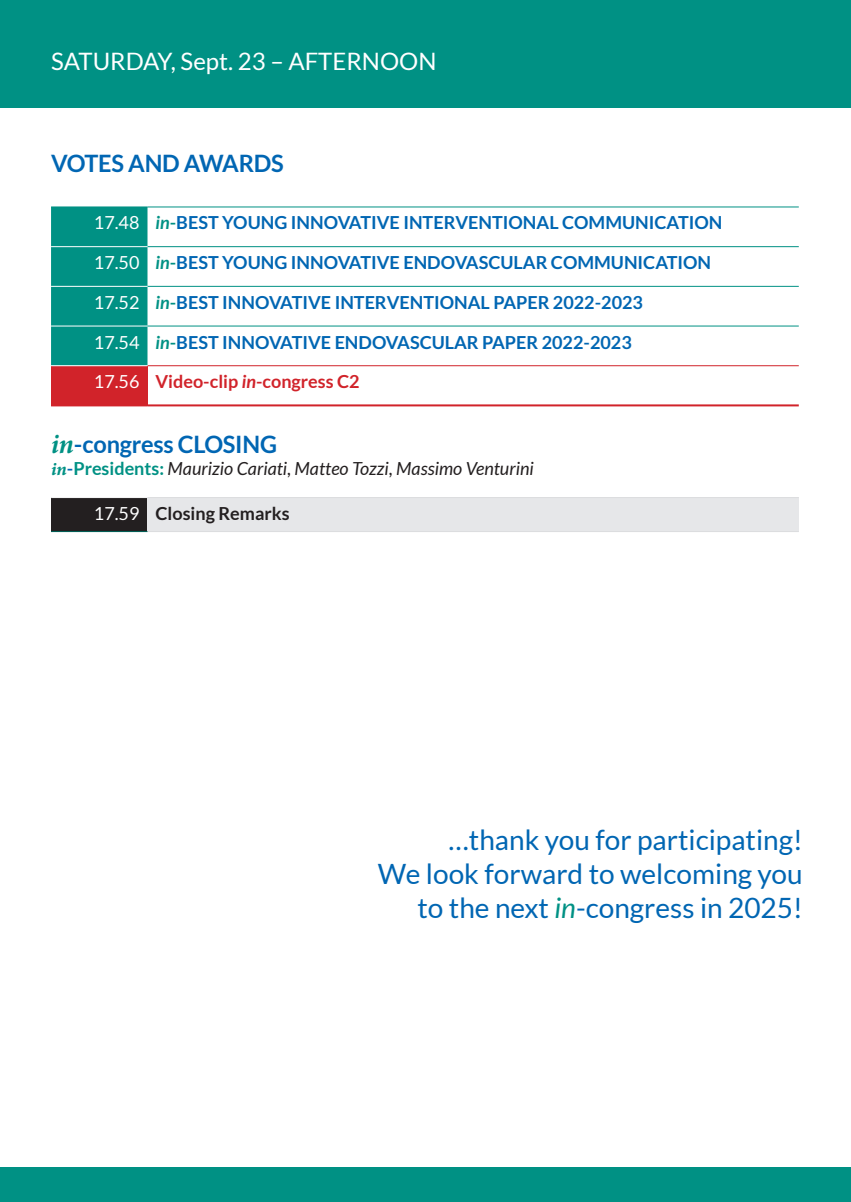
<style>
.page{position:relative;width:851px;height:1202px;background:#fff}
.page>*{position:absolute;margin:0;border:0;box-sizing:border-box;transform-origin:0 0}
.t1{font:28px/34px "Lato";color:#0166b3;text-align:right}
.t2{font:700 24px "Lato";letter-spacing:-.01em;color:#0166b3}
.t3{font:24px "Lato";color:#fff}
.t4{font:700 18px "Lato";color:#0166b3}
.t5{font:italic 18px "Lato";color:#231f20}
.t6{font:700 18px "Lato";color:#d1232a}
.t7{font:700 18px "Lato";color:#231f20}
.s1{font-weight:400;color:#fff}
.s2{font-style:italic;color:#009184}
.s3{color:#009184}
.s4{font-style:italic}
.s5{font-family:"Minion Variable Concept";font-weight:400;font-style:italic;font-size:28px;color:#009184}
.s6{font-family:"Minion Variable Concept";color:#009184}
.s7{font-weight:700;font-style:normal;color:#0166b3}
.s8{font-weight:700;font-style:normal;color:#009184}
</style>
<div class="page">
<div style="left:845px;top:0;width:5px;height:108px;background:#009184"></div>
<div style="left:0;top:0;width:845px;height:108px;background:#009184"></div>
<div style="left:51px;top:498px;width:96px;height:34px;background:#231f20"></div>
<div style="left:147px;top:498px;width:651px;height:34px;background:#e6e7e9"></div>
<hr style="left:147px;top:531px;width:651px;height:1px;background:#dcdddf">
<hr style="left:147px;top:497px;width:651px;height:1px;background:#dcdddf">
<hr style="left:51px;top:531px;width:96px;height:1px;background:#006259">
<div style="left:51px;top:207px;width:96px;height:158px;background:#009184"></div>
<div style="left:51px;top:366px;width:96px;height:39px;background:#d1232a"></div>
<hr style="left:51px;top:206px;width:96px;height:1px;background:#009184">
<hr style="left:147px;top:206px;width:651px;height:1px;background:#009184">
<hr style="left:147px;top:246px;width:651px;height:1px;background:#009184">
<hr style="left:147px;top:286px;width:651px;height:1px;background:#009184">
<hr style="left:147px;top:326px;width:651px;height:1px;background:#009184">
<hr style="left:51px;top:246px;width:96px;height:1px;background:#fff">
<hr style="left:51px;top:286px;width:96px;height:1px;background:#fff">
<hr style="left:51px;top:326px;width:96px;height:1px;background:#fff">
<hr style="left:147px;top:365px;width:651px;height:1px;background:#d1232a">
<hr style="left:147px;top:404px;width:651px;height:2px;background:#d1232a">
<hr style="left:51px;top:404px;width:96px;height:2px;background:#d1232a">
<div style="left:0;top:1168px;width:845px;height:34px;background:#009184"></div>
<div style="left:845px;top:1168px;width:5px;height:34px;background:#009184"></div>
<h2 class="t3" style="left:51px;top:48px;width:387px">SATURDAY, Sept. 23 – AFTERNOON</h2>
<h2 class="t2" style="left:51px;top:149px;width:234px">VOTES AND AWARDS</h2>
<p class="t4" style="left:94px;top:213px;width:630px"><span class="s1">17.48</span> <span class="s2">in</span><span class="s3">-</span>BEST YOUNG INNOVATIVE INTERVENTIONAL COMMUNICATION</p>
<p class="t4" style="left:94px;top:252px;width:618px"><span class="s1">17.50</span> <span class="s2">in</span><span class="s3">-</span>BEST YOUNG INNOVATIVE ENDOVASCULAR COMMUNICATION</p>
<p class="t4" style="left:94px;top:292px;width:550px"><span class="s1">17.52</span> <span class="s2">in</span><span class="s3">-</span>BEST INNOVATIVE INTERVENTIONAL PAPER 2022-2023</p>
<p class="t4" style="left:94px;top:332px;width:539px"><span class="s1">17.54</span> <span class="s2">in</span><span class="s3">-</span>BEST INNOVATIVE ENDOVASCULAR PAPER 2022-2023</p>
<p class="t6" style="left:94px;top:371px;width:267px"><span class="s1">17.56</span> Video-clip <span class="s4">in</span>-congress C2</p>
<h2 class="t2" style="left:51px;top:431px;width:227px"><span class="s5">in</span>-congress CLOSING</h2>
<p class="t5" style="left:51px;top:459px;width:484px"><span class="s6">in</span><span class="s7">-</span><span class="s8">Presidents:</span> Maurizio Cariati, Matteo Tozzi, Massimo Venturini</p>
<p class="t7" style="left:94px;top:503px;width:197px"><span class="s1">17.59</span> Closing Remarks</p>
<h1 class="t1" style="left:378px;top:823px;width:426px">…thank you for participating!<br>We look forward to welcoming you to the next <span class="s2">in</span>-congress in 2025!</h1>
</div>
